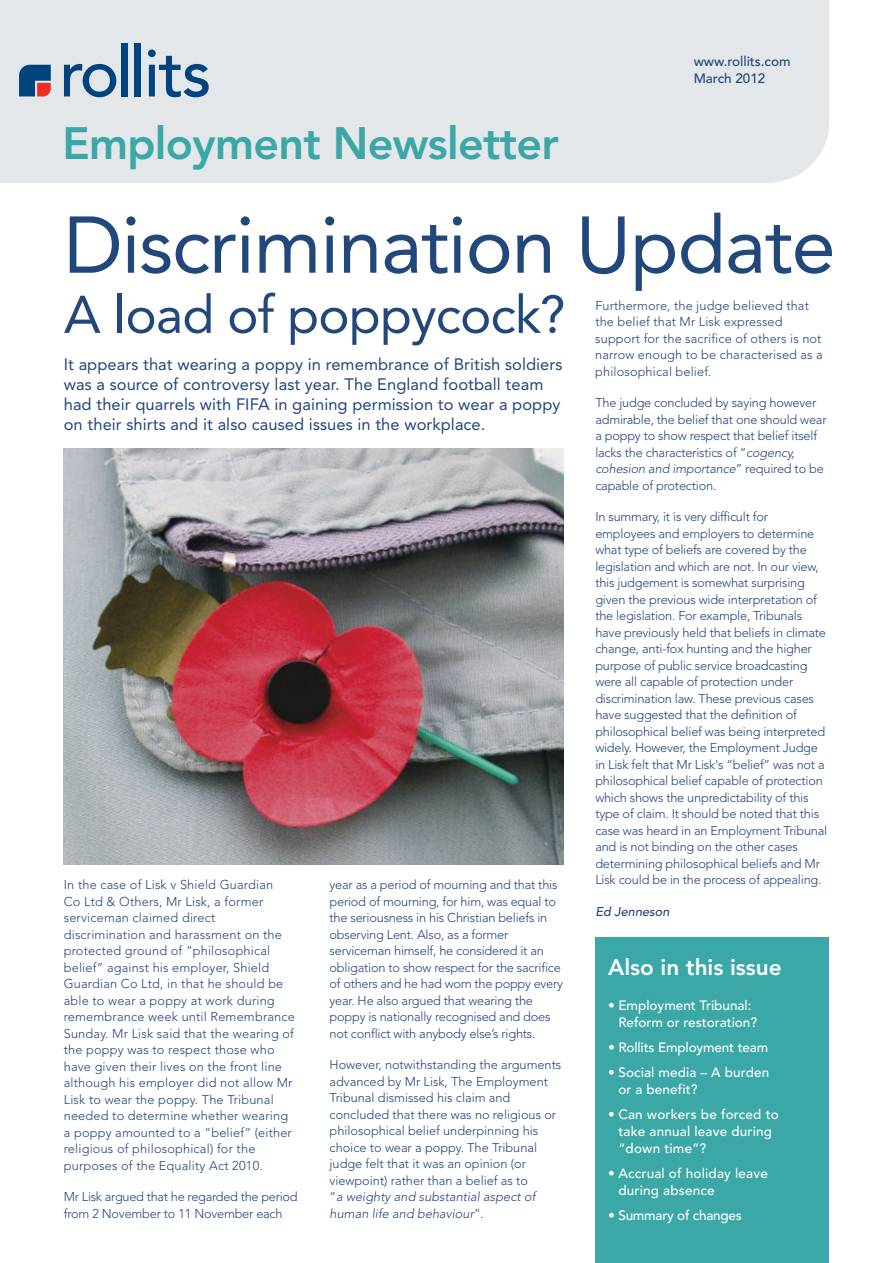
<style>
.page{position:relative;width:893px;height:1263px;background:#fff}
.page>*{position:absolute;margin:0;border:0;box-sizing:border-box;transform-origin:0 0}
.t1{font:79.5px "Avenir";letter-spacing:-.015em;color:#22477a}
.t2{font:52.5px "Avenir";letter-spacing:-.015em;color:#22477a}
.t3{font:800 45px "Avenir";letter-spacing:-.015em;color:#3ca7a7}
.t4{font:800 22.5px "Avenir";color:#fff}
.t5{font:16.5px/19.8px "Avenir";letter-spacing:.005em;color:#22477a}
.t6{font:500 13.5px/16.8px "Avenir";letter-spacing:.01em;color:#fff}
.t7{font:500 13.5px/16.8px "Avenir";color:#22477a}
.t8{font:500 13.5px "Avenir";letter-spacing:-.01em;color:#fff}
.t9{font:500 13.5px "Avenir";letter-spacing:-.015em;color:#fff}
.t10{font:300 12.75px/16.5px "Avenir";letter-spacing:-.015em;color:#22477a}
.t11{font:300 12.75px/16.5px "Avenir";letter-spacing:.015em;color:#22477a}
.t12{font:300 12.75px/16.5px "Avenir";letter-spacing:.01em;color:#22477a}
.t13{font:italic 500 12.75px "Avenir";letter-spacing:.005em;color:#22477a}
.s1{font-style:italic}
</style>
<div class="page">
<div style="left:0;top:0;width:829px;height:183px;background:#e3e7ea"></div>
<svg style="left:64px;top:64px;width:52px;height:33px;background:#7c9cb8"></svg>
<div style="left:121px;top:43px;width:6px;height:53px;background:#01437c"></div>
<div style="left:135px;top:43px;width:6px;height:53px;background:#01437c"></div>
<svg style="left:148px;top:49px;width:61px;height:48px;background:#93acc3"></svg>
<svg style="left:19px;top:65px;width:32px;height:31px"></svg>
<div style="left:595px;top:937px;width:234px;height:326px;background:#3ca7a7"></div>
<img style="left:64px;top:448px;width:499px;height:416px">
<h3 class="t3" style="left:62px;top:125px;width:498px">Employment Newsletter</h3>
<p class="t7" style="left:694px;top:54px;width:98px">www.rollits.com<br>March 2012</p>
<h1 class="t1" style="left:64px;top:213px;width:773px">Discrimination Update</h1>
<h2 class="t2" style="left:64px;top:293px;width:503px">A load of poppycock?</h2>
<p class="t12" style="left:595px;top:298px;width:229px">Furthermore, the judge believed that the belief that Mr Lisk expressed support for the sacrifice of others is not narrow enough to be characterised as a philosophical belief.</p>
<p class="t10" style="left:595px;top:396px;width:233px">The judge concluded by saying however admirable, the belief that one should wear a poppy to show respect that belief itself lacks the characteristics of “<span class="s1">cogency, cohesion and importance</span>” required to be capable of protection.</p>
<p class="t10" style="left:595px;top:509px;width:233px">In summary, it is very difficult for employees and employers to determine what type of beliefs are covered by the legislation and which are not. In our view, this judgement is somewhat surprising given the previous wide interpretation of the legislation. For example, Tribunals have previously held that beliefs in climate change, anti-fox hunting and the higher purpose of public service broadcasting were all capable of protection under discrimination law. These previous cases have suggested that the definition of philosophical belief was being interpreted widely. However, the Employment Judge in Lisk felt that Mr Lisk's “belief” was not a philosophical belief capable of protection which shows the unpredictability of this type of claim. It should be noted that this case was heard in an Employment Tribunal and is not binding on the other cases determining philosophical beliefs and Mr Lisk could be in the process of appealing.</p>
<p class="t13" style="left:595px;top:906px;width:76px">Ed Jenneson</p>
<p class="t5" style="left:64px;top:356px;width:500px">It appears that wearing a poppy in remembrance of British soldiers was a source of controversy last year. The England football team had their quarrels with FIFA in gaining permission to wear a poppy on their shirts and it also caused issues in the workplace.</p>
<p class="t10" style="left:330px;top:877px;width:235px">year as a period of mourning and that this period of mourning, for him, was equal to the seriousness in his Christian beliefs in observing Lent. Also, as a former serviceman himself, he considered it an obligation to show respect for the sacrifice of others and he had worn the poppy every year. He also argued that wearing the poppy is nationally recognised and does not conflict with anybody else’s rights.</p>
<p class="t10" style="left:330px;top:1057px;width:233px">However, notwithstanding the arguments advanced by Mr Lisk, The Employment Tribunal dismissed his claim and concluded that there was no religious or philosophical belief underpinning his choice to wear a poppy. The Tribunal judge felt that it was an opinion (or viewpoint) rather than a belief as to<br>“<span class="s1">a weighty and substantial aspect of human life and behaviour</span>”.</p>
<p class="t11" style="left:64px;top:877px;width:233px">In the case of Lisk v Shield Guardian<br>Co Ltd &amp; Others, Mr Lisk, a former serviceman claimed direct discrimination and harassment on the protected ground of “philosophical belief” against his employer, Shield Guardian Co Ltd, in that he should be able to wear a poppy at work during remembrance week until Remembrance Sunday. Mr Lisk said that the wearing of the poppy was to respect those who have given their lives on the front line although his employer did not allow Mr Lisk to wear the poppy. The Tribunal needed to determine whether wearing a poppy amounted to a “belief” (either religious of philosophical) for the purposes of the Equality Act 2010.</p>
<p class="t10" style="left:64px;top:1189px;width:235px">Mr Lisk argued that he regarded the period from 2 November to 11 November each</p>
<h3 class="t4" style="left:608px;top:958px;width:175px">Also in this issue</h3>
<p class="t6" style="left:618px;top:998px;width:140px;text-indent:-10px">• Employment Tribunal:<br>Reform or restoration?</p>
<p class="t8" style="left:608px;top:1041px;width:162px">• Rollits Employment team</p>
<p class="t6" style="left:618px;top:1065px;width:152px;text-indent:-10px">• Social media – A burden or a benefit?</p>
<p class="t6" style="left:618px;top:1107px;width:162px;text-indent:-10px">• Can workers be forced to take annual leave during “down time”?</p>
<p class="t6" style="left:618px;top:1166px;width:151px;text-indent:-10px">• Accrual of holiday leave during absence</p>
<p class="t9" style="left:608px;top:1210px;width:135px">• Summary of changes</p>
</div>
